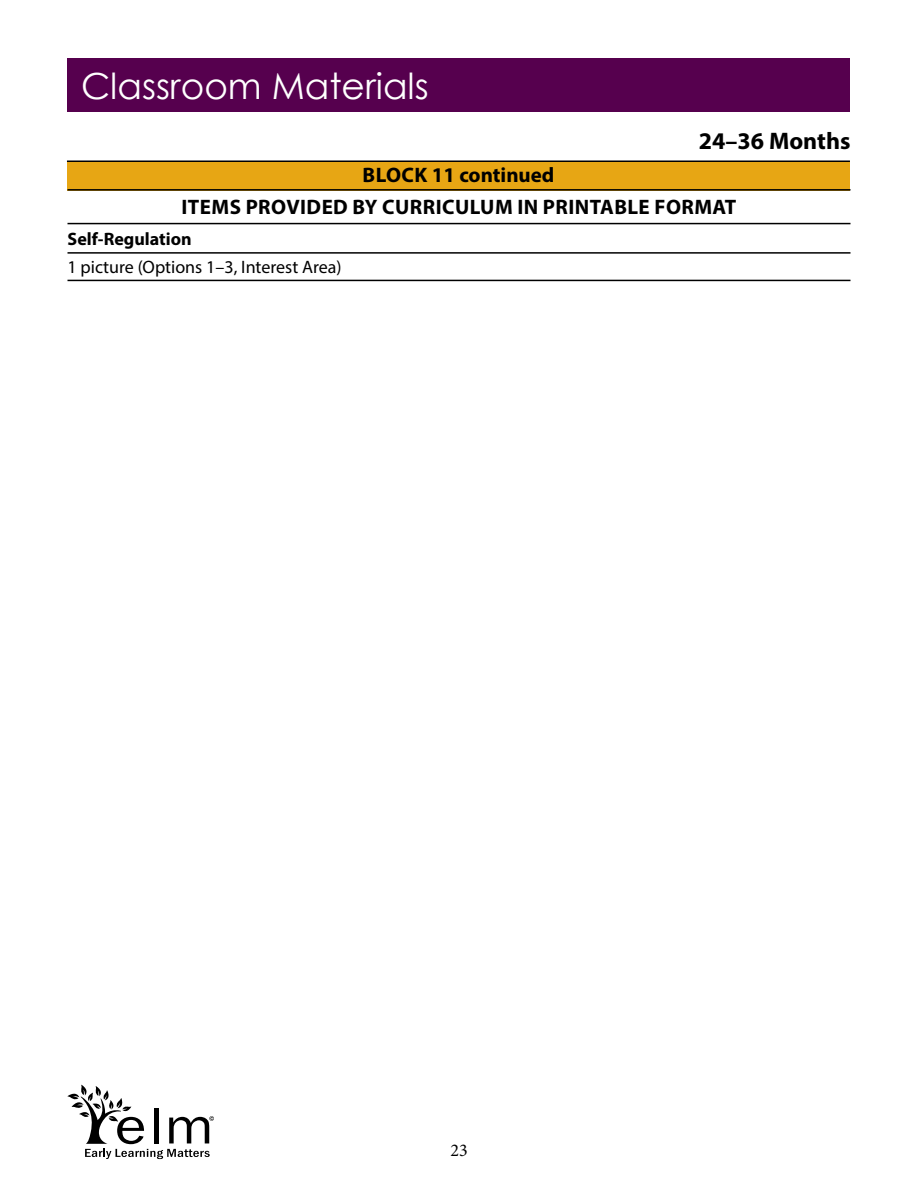
<style>
.page{position:relative;width:918px;height:1188px;background:#fff}
.page>*{position:absolute;margin:0;border:0;box-sizing:border-box;transform-origin:0 0}
.t1{font:36px "Century Gothic";color:#fff}
.t2{font:700 24px "Myriad Pro";color:#000}
.t3{font:700 21px/32.1px "Myriad Pro";letter-spacing:.02em;color:#000;text-align:center}
.I-T_Materials_List_Last_item{font:18px "Myriad Pro";color:#000}
.I-T_Materials_Domain_Subhead{font:700 18px "Myriad Pro";color:#000}
.t4{font:18px "Minion Pro";color:#000}
</style>
<div class="page">
<svg style="left:68px;top:1085px;width:146px;height:74px"></svg>
<div style="left:68px;top:58px;width:782px;height:54px;background:#56004e"></div>
<div style="left:67px;top:161px;width:783px;height:30px;background:#e7a614"></div>
<hr style="left:67px;top:161px;width:783px;height:1px;background:#000">
<hr style="left:68px;top:189px;width:782px;height:2px;background:#000">
<hr style="left:68px;top:223px;width:782px;height:1px;background:#000">
<hr style="left:68px;top:252px;width:782px;height:2px;background:#000">
<hr style="left:68px;top:280px;width:782px;height:1px;background:#000">
<h1 class="t1" style="left:81px;top:61px;width:349px">Classroom Materials</h1>
<p class="t2" style="left:699px;top:125px;width:153px">24–36 Months</p>
<p class="t3" style="left:182px;top:158px;width:556px">BLOCK 11 continued<br>ITEMS PROVIDED BY CURRICULUM IN PRINTABLE FORMAT</p>
<h2 class="I-T_Materials_Domain_Subhead" style="left:68px;top:227px;width:126px">Self-Regulation</h2>
<p class="I-T_Materials_List_Last_item" style="left:68px;top:256px;width:276px">1 picture (Options 1–3, Interest Area)</p>
<p class="t4" style="left:450px;top:1139px;width:19px">23</p>
</div>
